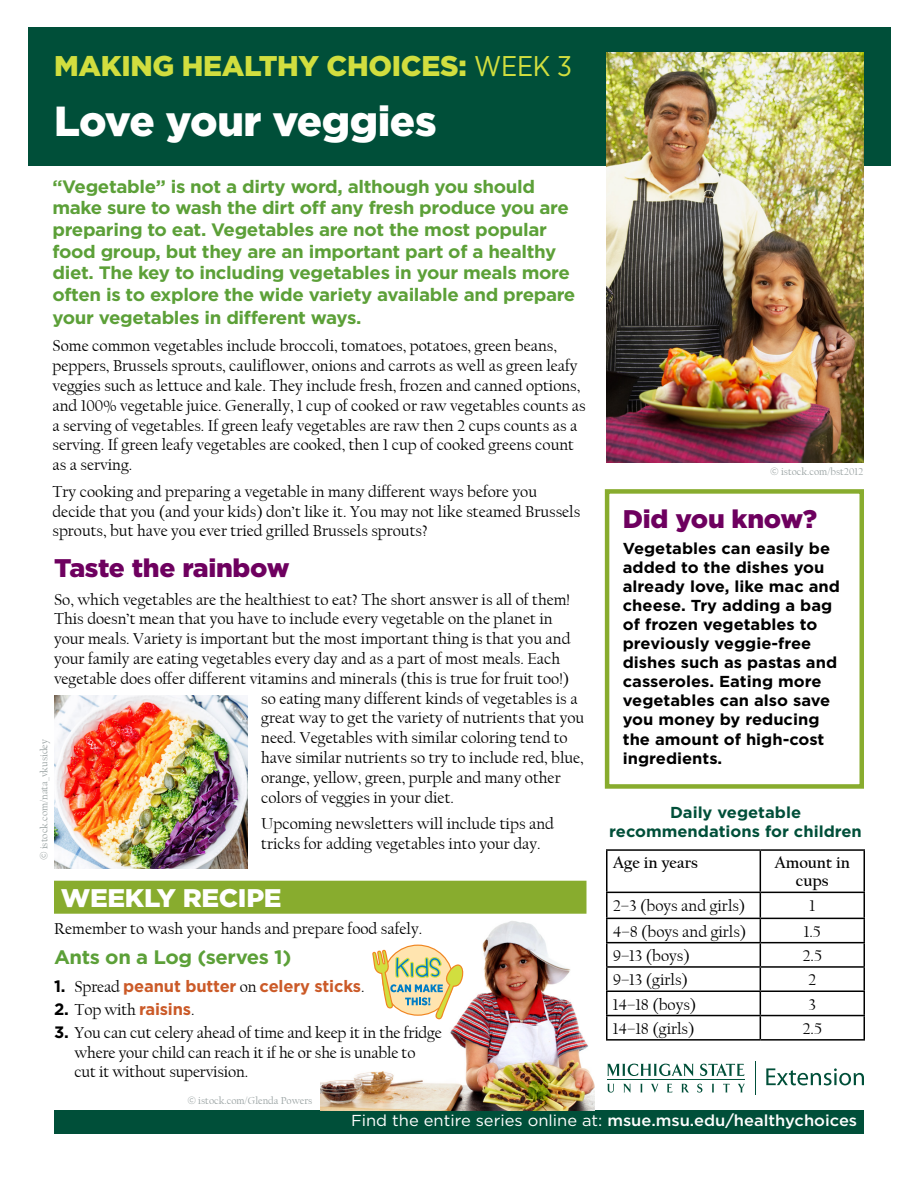
<style>
.page{position:relative;width:918px;height:1188px;background:#fff}
.page>*{position:absolute;margin:0;border:0;box-sizing:border-box;transform-origin:0 0}
.t1{font:900 42px "Gotham";letter-spacing:-.01em;color:#fff}
.t2{font:900 28.5px "Gotham";letter-spacing:-.01em;color:#d1de3f}
.H1_Article_Headline{font:900 25.5px "Gotham";letter-spacing:-.01em;color:#6e005f;scale:1.04 1}
.t3{font:900 25.5px "Gotham";letter-spacing:-.01em;color:#fff;scale:1.04 1}
.t4{font:700 19.5px "Gotham";letter-spacing:-.02em;color:#5ca038;scale:1.04 1}
.t5{font:700 18px/21.6px "Gotham";letter-spacing:-.02em;color:#5ca038;scale:1.04 1}
.t6{font:16.5px/19.8px "Californian FB";color:#000}
.t7{font:700 16.5px "Gotham";letter-spacing:-.01em;color:#cb5a28}
.t8{font:700 16.5px/18px "Californian FB";color:#000;text-align:center}
.t9{font:700 15.9px/19px "Gotham";color:#000;scale:1.04 1}
.Series_URL{font:15.9px "Gotham";color:#fff;scale:1.04 1}
.t10{font:700 15.9px/19px "Gotham";color:#004f39;text-align:center;scale:1.04 1}
.t11{font:10.5px "Californian FB";color:#99a2a2}
.s1{font-family:"Gotham Narrow";font-weight:400}
.s2{color:#000}
.s3{font-family:"Californian FB";font-weight:400;color:#000}
.s4{font-family:"Gotham";font-weight:700}
.s5{font-family:"Gotham";font-weight:700;color:#cb5a28}
.s6{font-family:"Gotham"}
.s7{font-weight:500}
</style>
<div class="page">
<div style="left:54px;top:1110px;width:810px;height:24px;background:#004f39"></div>
<img style="left:320px;top:921px;width:275px;height:189px">
<div style="left:28px;top:27px;width:863px;height:139px;background:#004f39"></div>
<img style="left:606px;top:52px;width:258px;height:410px">
<div style="left:54px;top:881px;width:532px;height:33px;background:#88ac2e"></div>
<div style="left:605px;top:489px;width:259px;height:300px;border:4px solid #88ac2e"></div>
<hr style="left:606px;top:849px;width:154px;height:2px;background:#000">
<hr style="left:606px;top:851px;width:2px;height:41px;background:#000">
<hr style="left:760px;top:849px;width:105px;height:2px;background:#000">
<hr style="left:760px;top:851px;width:1px;height:41px;background:#000">
<hr style="left:864px;top:851px;width:1px;height:41px;background:#000">
<hr style="left:606px;top:892px;width:154px;height:1px;background:#000">
<hr style="left:606px;top:893px;width:2px;height:25px;background:#000">
<hr style="left:760px;top:892px;width:105px;height:1px;background:#000">
<hr style="left:606px;top:918px;width:154px;height:1px;background:#000">
<hr style="left:606px;top:919px;width:2px;height:23px;background:#000">
<hr style="left:760px;top:918px;width:105px;height:1px;background:#000">
<hr style="left:606px;top:942px;width:154px;height:1px;background:#000">
<hr style="left:606px;top:943px;width:2px;height:23px;background:#000">
<hr style="left:760px;top:942px;width:105px;height:1px;background:#000">
<hr style="left:606px;top:966px;width:154px;height:2px;background:#000">
<hr style="left:606px;top:968px;width:2px;height:23px;background:#000">
<hr style="left:760px;top:966px;width:105px;height:2px;background:#000">
<hr style="left:606px;top:991px;width:154px;height:1px;background:#000">
<hr style="left:606px;top:992px;width:2px;height:23px;background:#000">
<hr style="left:760px;top:991px;width:105px;height:1px;background:#000">
<hr style="left:606px;top:1015px;width:154px;height:1px;background:#000">
<hr style="left:606px;top:1016px;width:2px;height:23px;background:#000">
<hr style="left:760px;top:1015px;width:105px;height:1px;background:#000">
<svg style="left:760px;top:893px;width:1px;height:146px"></svg>
<svg style="left:864px;top:893px;width:1px;height:146px"></svg>
<hr style="left:606px;top:1039px;width:154px;height:2px;background:#000">
<hr style="left:760px;top:1039px;width:105px;height:2px;background:#000">
<svg style="left:607px;top:1084px;width:7px;height:9px"></svg>
<svg style="left:623px;top:1084px;width:8px;height:9px"></svg>
<svg style="left:640px;top:1084px;width:3px;height:8px"></svg>
<svg style="left:651px;top:1084px;width:7px;height:9px"></svg>
<svg style="left:667px;top:1084px;width:5px;height:8px"></svg>
<svg style="left:682px;top:1084px;width:7px;height:8px"></svg>
<svg style="left:697px;top:1084px;width:5px;height:9px"></svg>
<svg style="left:712px;top:1084px;width:2px;height:8px"></svg>
<svg style="left:723px;top:1084px;width:7px;height:8px"></svg>
<svg style="left:738px;top:1084px;width:7px;height:8px"></svg>
<svg style="left:607px;top:1063px;width:87px;height:13px"></svg>
<svg style="left:700px;top:1063px;width:44px;height:13px"></svg>
<hr style="left:607px;top:1079px;width:138px;height:1px;background:#004f39">
<svg style="left:766px;top:1068px;width:98px;height:17px"></svg>
<hr style="left:755px;top:1062px;width:1px;height:33px;background:#004f39">
<img style="left:54px;top:696px;width:194px;height:173px">
<svg style="left:372px;top:945px;width:91px;height:74px"></svg>
<p class="t2" style="left:54px;top:47px;width:520px">MAKING HEALTHY CHOICES: <span class="s1">WEEK 3</span></p>
<p class="t1" style="left:54px;top:92px;width:384px">Love your veggies</p>
<p class="t5" style="left:52px;top:175px;width:504px">“Vegetable” is not a dirty word, although you should make sure to wash the dirt off any fresh produce you are preparing to eat. Vegetables are not the most popular food group, but they are an important part of a healthy diet. The key to including vegetables in your meals more often is to explore the wide variety available and prepare</p>
<p class="t5" style="left:52px;top:307px;width:299px">your vegetables in different ways.</p>
<p class="t6" style="left:52px;top:336px;width:535px">Some common vegetables include broccoli, tomatoes, potatoes, green beans, peppers, Brussels sprouts, cauliflower, onions and carrots as well as green leafy veggies such as lettuce and kale. They include fresh, frozen and canned options, and 100% vegetable juice. Generally, 1 cup of cooked or raw vegetables counts as a serving of vegetables. If green leafy vegetables are raw then 2 cups counts as a serving. If green leafy vegetables are cooked, then 1 cup of cooked greens count as a serving.</p>
<p class="t6" style="left:52px;top:482px;width:529px">Try cooking and preparing a vegetable in many different ways before you decide that you (and your kids) don’t like it. You may not like steamed Brussels sprouts, but have you ever tried grilled Brussels sprouts?</p>
<p class="H1_Article_Headline" style="left:54px;top:551px;width:228px">Taste the rainbow</p>
<p class="t6" style="left:54px;top:589px;width:517px">So, which vegetables are the healthiest to eat? The short answer is all of them!</p>
<p class="t6" style="left:54px;top:609px;width:500px">This doesn’t mean that you have to include every vegetable on the planet in</p>
<p class="t6" style="left:54px;top:629px;width:518px">your meals. Variety is important but the most important thing is that you and</p>
<p class="t6" style="left:54px;top:649px;width:508px">your family are eating vegetables every day and as a part of most meals. Each</p>
<p class="t6" style="left:54px;top:669px;width:517px">vegetable does offer different vitamins and minerals (this is true for fruit too!)</p>
<p class="t6" style="left:261px;top:688px;width:318px">so eating many different kinds of vegetables is a</p>
<p class="t6" style="left:261px;top:708px;width:325px">great way to get the variety of nutrients that you</p>
<p class="t6" style="left:261px;top:728px;width:308px">need. Vegetables with similar coloring tend to</p>
<p class="t6" style="left:261px;top:748px;width:324px">have similar nutrients so try to include red, blue,</p>
<p class="t6" style="left:261px;top:768px;width:301px">orange, yellow, green, purple and many other</p>
<p class="t6" style="left:261px;top:787px;width:194px">colors of veggies in your diet.</p>
<p class="t6" style="left:261px;top:814px;width:294px">Upcoming newsletters will include tips and tricks for adding vegetables into your day.</p>
<h1 class="t3" style="left:61px;top:880px;width:214px">WEEKLY RECIPE</h1>
<p class="t6" style="left:54px;top:919px;width:370px">Remember to wash your hands and prepare food safely.</p>
<h2 class="t4" style="left:54px;top:945px;width:230px">Ants on a Log (serves 1)</h2>
<p class="t7" style="left:54px;top:975px;width:312px"><span class="s2">1.</span> <span class="s3">Spread</span> peanut butter <span class="s3">on</span> celery sticks<span class="s3">.</span></p>
<p class="t6" style="left:54px;top:1000px;width:142px"><span class="s4">2.</span> Top with <span class="s5">raisins</span>.</p>
<p class="t6" style="left:75px;top:1023px;width:369px;text-indent:-21px"><span class="s4">3.</span> You can cut celery ahead of time and keep it in the fridge where your child can reach it if he or she is unable to<br>cut it without supervision.</p>
<p class="t11" style="left:38px;top:860px;width:122px;rotate:-90deg"><span class="s6">©</span> istock.com/nata_vkusidey</p>
<p class="t11" style="left:187px;top:1095px;width:127px"><span class="s6">©</span> istock.com/Glenda Powers</p>
<p class="t11" style="left:770px;top:465px;width:95px"><span class="s6">©</span> istock.com/bst2012</p>
<p class="H1_Article_Headline" style="left:623px;top:501px;width:188px">Did you know?</p>
<h3 class="t9" style="left:623px;top:539px;width:210px">Vegetables can easily be added to the dishes you already love, like mac and cheese. Try adding a bag of frozen vegetables to previously veggie-free dishes such as pastas and casseroles. Eating more vegetables can also save you money by reducing the amount of high-cost ingredients.</h3>
<h3 class="t10" style="left:609px;top:802px;width:244px">Daily vegetable recommendations for children</h3>
<p class="t8" style="left:613px;top:854px;width:87px">Age in years</p>
<p class="t8" style="left:774px;top:854px;width:77px">Amount in cups</p>
<p class="t6" style="left:613px;top:896px;width:134px">2–3 (boys and girls)</p>
<p class="t6" style="left:809px;top:896px;width:7px">1</p>
<p class="t6" style="left:613px;top:922px;width:135px">4–8 (boys and girls)</p>
<p class="t6" style="left:804px;top:922px;width:19px">1.5</p>
<p class="t6" style="left:613px;top:946px;width:79px">9–13 (boys)</p>
<p class="t6" style="left:802px;top:946px;width:21px">2.5</p>
<p class="t6" style="left:613px;top:970px;width:77px">9–13 (girls)</p>
<p class="t6" style="left:808px;top:970px;width:10px">2</p>
<p class="t6" style="left:613px;top:994px;width:85px">14–18 (boys)</p>
<p class="t6" style="left:809px;top:994px;width:9px">3</p>
<p class="t6" style="left:613px;top:1019px;width:83px">14–18 (girls)</p>
<p class="t6" style="left:802px;top:1019px;width:21px">2.5</p>
<p class="Series_URL" style="left:351px;top:1110px;width:488px">Find the entire series online at: <span class="s7">msue.msu.edu/healthychoices</span></p>
</div>
